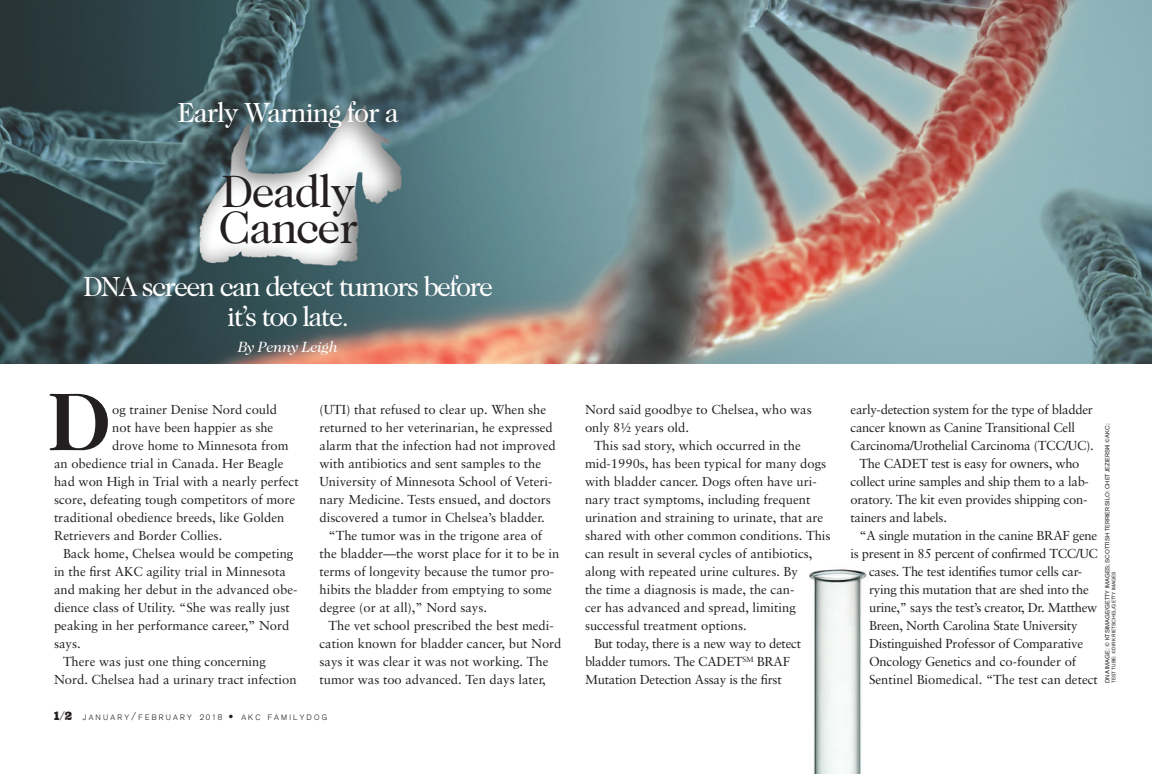
<style>
.page{position:relative;width:1152px;height:774px;background:#fff}
.page>*{position:absolute;margin:0;border:0;box-sizing:border-box;transform-origin:0 0}
.t1{font:700 82.6px "Caslon Two Twenty Four";color:#231f20}
.t2{font:46px/36px "Caslon Two Twenty Four";letter-spacing:-.03em;color:#231f20}
.t3{font:28px/30px "Caslon Two Twenty Four";letter-spacing:-.06em;color:#fff;text-align:center}
.t4{font:28px "Caslon Two Twenty Four";letter-spacing:-.04em;color:#fff}
.t5{font:italic 15px "Caslon Two Twenty Four";letter-spacing:-.02em;color:#fff}
.t6{font:13px/18px "Sabon";color:#231f20}
.t7{font:13px "Sabon";letter-spacing:-.02em;color:#231f20}
.t8{font:300 7.7px "Akzidenz Grotesk";letter-spacing:.285em;color:#231f20}
.t9{font:6px "Akzidenz Grotesk BE";color:#231f20}
.t10{font:5px "Akzidenz Grotesk BE";letter-spacing:.02em;color:#231f20}
.s1{font-family:"HWT Slab Columbian";font-weight:400;font-size:12px}
.s2{font-size:12px}
.s3{font-size:11px}
.s4{font-size:8px}
.s5{font-size:10px}
</style>
<div class="page">
<img style="left:809px;top:569px;width:58px;height:205px">
<img style="left:0;top:0;width:1152px;height:364px">
<h3 class="t4" style="left:177px;top:97px;width:223px">Early Warning for a</h3>
<h2 class="t2" style="left:218px;top:173px;width:141px">Deadly<br>Cancer</h2>
<h3 class="t3" style="left:83px;top:271px;width:412px">DNA screen can detect tumors before it’s too late.</h3>
<p class="t5" style="left:238px;top:338px;width:101px">By Penny Leigh</p>
<h1 class="t1" style="left:48px;top:373px;width:64px">D</h1>
<p class="t6" style="left:585px;top:400px;width:228px">Nord said goodbye to Chelsea, who was only 8½ years old.</p>
<p class="t6" style="left:112px;top:400px;width:166px">og trainer Denise Nord could</p>
<p class="t6" style="left:112px;top:418px;width:163px">not have been happier as she</p>
<p class="t6" style="left:112px;top:436px;width:178px">drove home to Minnesota from</p>
<p class="t6" style="left:54px;top:454px;width:231px">an obedience trial in Canada. Her Beagle</p>
<p class="t6" style="left:54px;top:472px;width:246px">had won High in Trial with a nearly perfect</p>
<p class="t6" style="left:54px;top:490px;width:243px">score, defeating tough competitors of more</p>
<p class="t6" style="left:54px;top:508px;width:232px">traditional obedience breeds, like Golden</p>
<p class="t6" style="left:54px;top:526px;width:170px">Retrievers and Border Collies.</p>
<p class="t6" style="left:63px;top:544px;width:232px">Back home, Chelsea would be competing</p>
<p class="t6" style="left:54px;top:562px;width:233px">in the first AKC agility trial in Minnesota</p>
<p class="t6" style="left:54px;top:580px;width:245px">and making her debut in the advanced obe-</p>
<p class="t6" style="left:54px;top:598px;width:237px">dience class of Utility. “She was really just</p>
<p class="t6" style="left:54px;top:616px;width:237px">peaking in her performance career,” Nord</p>
<p class="t6" style="left:54px;top:634px;width:28px">says.</p>
<p class="t6" style="left:63px;top:652px;width:204px">There was just one thing concerning</p>
<p class="t6" style="left:54px;top:670px;width:244px">Nord. Chelsea had a urinary tract infection</p>
<p class="t6" style="left:320px;top:400px;width:228px">(UTI) that refused to clear up. When she</p>
<p class="t6" style="left:320px;top:418px;width:235px">returned to her veterinarian, he expressed</p>
<p class="t6" style="left:320px;top:436px;width:238px">alarm that the infection had not improved</p>
<p class="t6" style="left:320px;top:454px;width:223px">with antibiotics and sent samples to the</p>
<p class="t6" style="left:320px;top:472px;width:235px">University of Minnesota School of Veteri-</p>
<p class="t6" style="left:320px;top:490px;width:233px">nary Medicine. Tests ensued, and doctors</p>
<p class="t6" style="left:320px;top:508px;width:227px">discovered a tumor in Chelsea’s bladder.</p>
<p class="t6" style="left:328px;top:526px;width:215px">“The tumor was in the trigone area of</p>
<p class="t6" style="left:320px;top:544px;width:241px">the bladder—the worst place for it to be in</p>
<p class="t6" style="left:320px;top:562px;width:236px">terms of longevity because the tumor pro-</p>
<p class="t6" style="left:320px;top:580px;width:234px">hibits the bladder from emptying to some</p>
<p class="t6" style="left:320px;top:598px;width:169px">degree (or at all),” Nord says.</p>
<p class="t6" style="left:328px;top:616px;width:227px">The vet school prescribed the best medi-</p>
<p class="t6" style="left:320px;top:634px;width:244px">cation known for bladder cancer, but Nord</p>
<p class="t6" style="left:320px;top:652px;width:230px">says it was clear it was not working. The</p>
<p class="t6" style="left:320px;top:670px;width:228px">tumor was too advanced. Ten days later,</p>
<p class="t6" style="left:594px;top:436px;width:208px">This sad story, which occurred in the</p>
<p class="t6" style="left:585px;top:454px;width:243px">mid-1990s, has been typical for many dogs</p>
<p class="t6" style="left:585px;top:472px;width:233px">with bladder cancer. Dogs often have uri-</p>
<p class="t6" style="left:585px;top:490px;width:227px">nary tract symptoms, including frequent</p>
<p class="t6" style="left:585px;top:508px;width:240px">urination and straining to urinate, that are</p>
<p class="t6" style="left:585px;top:526px;width:247px">shared with other common conditions. This</p>
<p class="t6" style="left:585px;top:544px;width:229px">can result in several cycles of antibiotics,</p>
<p class="t6" style="left:585px;top:562px;width:215px">along with repeated urine cultures. By</p>
<p class="t6" style="left:585px;top:580px;width:211px">the time a diagnosis is made, the can-</p>
<p class="t6" style="left:585px;top:598px;width:212px">cer has advanced and spread, limiting</p>
<p class="t6" style="left:585px;top:616px;width:163px">successful treatment options.</p>
<p class="t7" style="left:594px;top:636px;width:209px">But today, there is a new way to detect</p>
<p class="t7" style="left:585px;top:654px;width:207px">bladder tumors. The CADET<sup>SM</sup> BRAF</p>
<p class="t7" style="left:585px;top:672px;width:198px">Mutation Detection Assay is the first</p>
<p class="t8" style="left:54px;top:713px;width:275px"><span class="s1">1</span><span class="s2">/</span><span class="s1">2</span> JANUARY<span class="s3">/</span>FEBRUARY <span class="s4">2018</span> <span class="s5">•</span> AKC FAMILYDOG</p>
<p class="t7" style="left:850px;top:402px;width:244px">early-detection system for the type of bladder</p>
<p class="t7" style="left:850px;top:420px;width:226px">cancer known as Canine Transitional Cell</p>
<p class="t7" style="left:850px;top:438px;width:245px">Carcinoma/Urothelial Carcinoma (TCC/UC).</p>
<p class="t7" style="left:860px;top:456px;width:222px">The CADET test is easy for owners, who</p>
<p class="t7" style="left:850px;top:474px;width:240px">collect urine samples and ship them to a lab-</p>
<p class="t7" style="left:850px;top:492px;width:238px">oratory. The kit even provides shipping con-</p>
<p class="t7" style="left:850px;top:510px;width:98px">tainers and labels.</p>
<p class="t7" style="left:860px;top:528px;width:239px">“A single mutation in the canine BRAF gene</p>
<p class="t7" style="left:850px;top:546px;width:249px">is present in 85 percent of confirmed TCC/UC</p>
<p class="t7" style="left:869px;top:564px;width:215px">cases. The test identifies tumor cells car-</p>
<p class="t7" style="left:869px;top:582px;width:221px">rying this mutation that are shed into the</p>
<p class="t7" style="left:869px;top:600px;width:230px">urine,” says the test’s creator, Dr. Matthew</p>
<p class="t7" style="left:869px;top:618px;width:210px">Breen, North Carolina State University</p>
<p class="t7" style="left:869px;top:636px;width:216px">Distinguished Professor of Comparative</p>
<p class="t6" style="left:869px;top:652px;width:209px">Oncology Genetics and co-founder of</p>
<p class="t6" style="left:869px;top:670px;width:230px">Sentinel Biomedical. “The test can detect</p>
<p class="t9" style="left:1104px;top:683px;width:261px;rotate:-90deg">DNA IMAGE: © KTSIMAGE/GETTY IMAGES; SCOTTISH TERRIER SILO: CHET JEZIERSKI ©AKC;</p>
<p class="t10" style="left:1111px;top:683px;width:113px;rotate:-90deg">TEST TUBE: ©DIRK RIETSCHEL/GETTY IMAGES</p>
</div>
